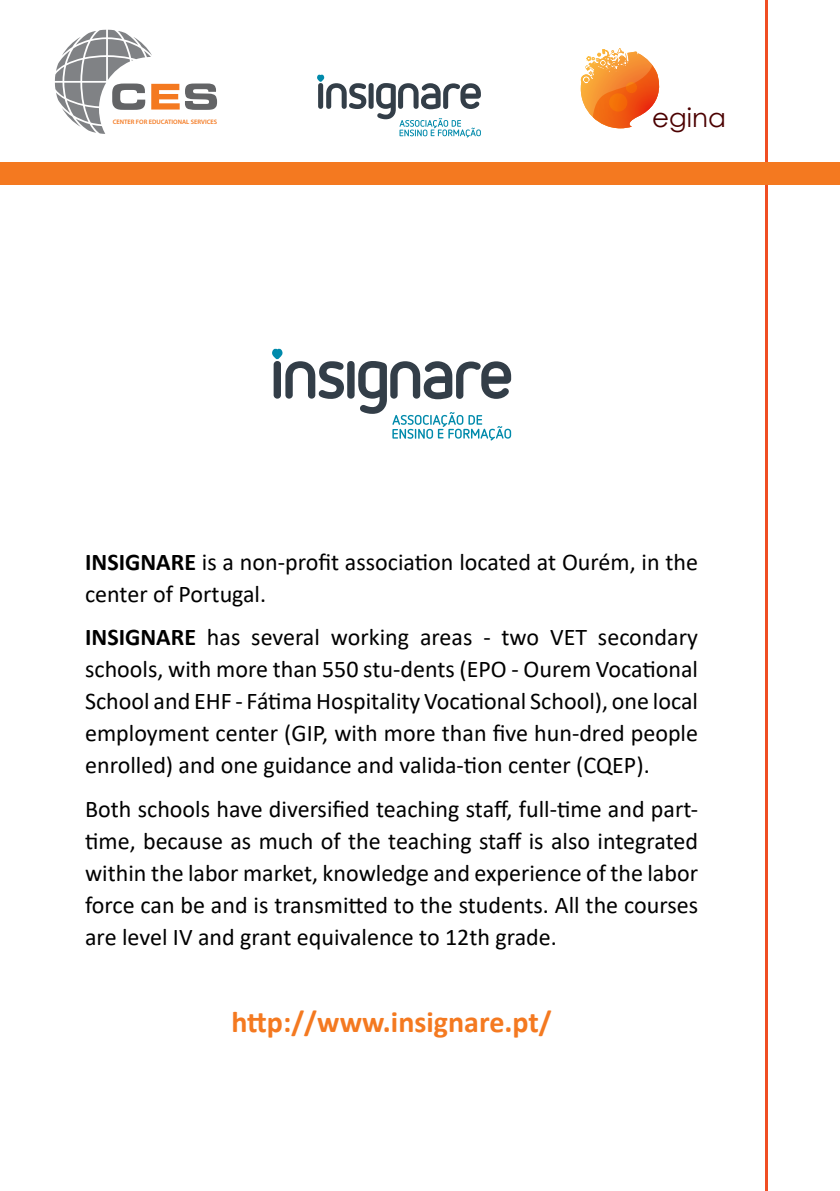
<style>
.page{position:relative;width:840px;height:1191px;background:#fff}
.page>*{position:absolute;margin:0;border:0;box-sizing:border-box;transform-origin:0 0}
.t1{font:700 30px "Calibri";color:#f47920}
.t2{font:26.2px "Century Gothic";color:#4b0000}
.t3{font:24px/32px "Calibri";color:#000;text-align:justify}
.t4{font:700 24px "Calibri";color:#000}
.t5{font:600 6.4px "Myriad Pro";color:#f47920}
</style>
<div class="page">
<svg style="left:580px;top:48px;width:80px;height:80px"></svg>
<svg style="left:625px;top:82px;width:11px;height:11px"></svg>
<div style="left:608px;top:93px;width:19px;height:19px;background:#f46e08;border-radius:50%"></div>
<svg style="left:317px;top:74px;width:163px;height:64px"></svg>
<svg style="left:185px;top:83px;width:32px;height:27px"></svg>
<svg style="left:55px;top:30px;width:124px;height:104px"></svg>
<hr style="left:764px;top:0;width:3px;height:1191px;background:#f04e23">
<div style="left:0;top:162px;width:839px;height:23px;background:#f47920"></div>
<svg style="left:272px;top:348px;width:239px;height:92px"></svg>
<p class="t5" style="left:113px;top:118px;width:106px">CENTER FOR EDUCATIONAL SERVICES</p>
<p class="t2" style="left:652px;top:100px;width:75px">egina</p>
<p class="t3" style="left:85px;top:545px;width:614px;text-indent:117px">is a non-profit association located at Ourém, in the center of Portugal.</p>
<p class="t4" style="left:85px;top:620px;width:14px">INSIGNARE</p>
<p class="t4" style="left:85px;top:545px;width:14px">INSIGNARE</p>
<p class="t3" style="left:85px;top:620px;width:614px;text-indent:122px">has several working areas - two VET secondary schools, with more than 550 stu-dents (EPO - Ourem Vocational School and EHF - Fátima Hospitality Vocational School), one local employment center (GIP, with more than five hun-dred people enrolled) and one guidance and valida-tion center (CQEP).</p>
<p class="t3" style="left:85px;top:792px;width:614px">Both schools have diversified teaching staff, full-time and part&shy;time, because as much of the teaching staff is also integrated within the labor market, knowledge and experience of the labor force can be and is transmitted to the students. All the courses are level IV and grant equivalence to 12th grade.</p>
<p class="t1" style="left:231px;top:1000px;width:322px">http://www.insignare.pt/</p>
</div>
